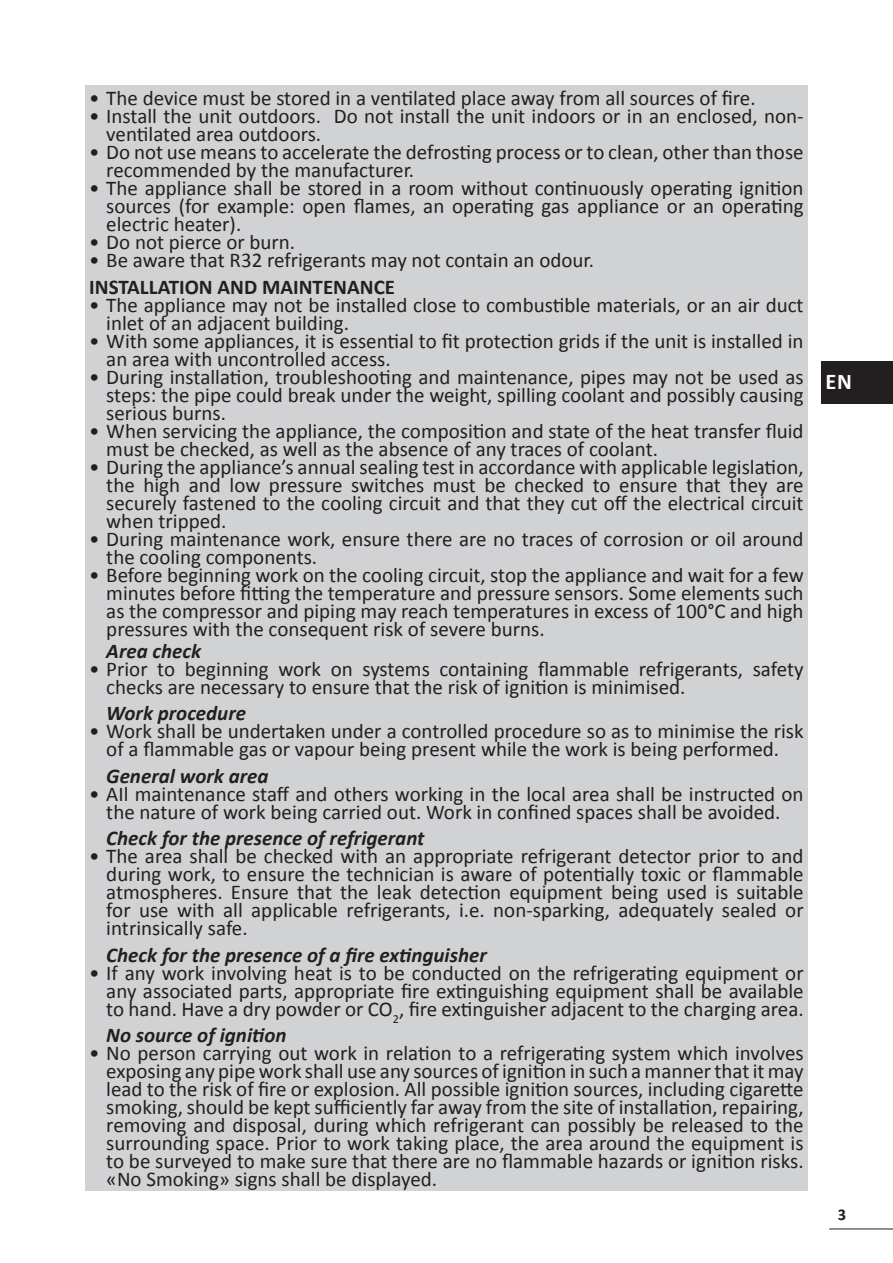
<style>
.page{position:relative;width:893px;height:1263px;background:#fff}
.page>*{position:absolute;margin:0;border:0;box-sizing:border-box;transform-origin:0 0}
.t1{font:700 22.5px "Calibri";color:#fff}
.t2{font:21px/18px "Calibri";color:#231f20}
.t3{font:italic 700 21px "Calibri";color:#231f20}
.t4{font:700 21px "Calibri";color:#231f20}
.t5{font:700 16.5px "Calibri";color:#231f20}
</style>
<div class="page">
<hr style="left:829px;top:1228px;width:64px;height:1px;background:#231f20">
<div style="left:85px;top:85px;width:723px;height:1106px;background:#d1d2d4"></div>
<div style="left:821px;top:361px;width:72px;height:42px;background:#231f20"></div>
<p class="t2" style="left:89px;top:89px;width:668px">• The device must be stored in a ventilated place away from all sources of fire.</p>
<p class="t2" style="left:106px;top:107px;width:699px;text-indent:-17px">• Install the unit outdoors. Do not install the unit indoors or in an enclosed, non&shy;ventilated area outdoors.</p>
<p class="t2" style="left:106px;top:143px;width:699px;text-indent:-17px">• Do not use means to accelerate the defrosting process or to clean, other than those recommended by the manufacturer.</p>
<p class="t2" style="left:106px;top:179px;width:699px;text-align:justify;text-indent:-17px">• The appliance shall be stored in a room without continuously operating ignition sources (for example: open flames, an operating gas appliance or an operating electric heater).</p>
<p class="t2" style="left:89px;top:233px;width:207px">• Do not pierce or burn.</p>
<p class="t2" style="left:89px;top:251px;width:506px">• Be aware that R32 refrigerants may not contain an odour.</p>
<p class="t4" style="left:89px;top:273px;width:307px">INSTALLATION AND MAINTENANCE</p>
<p class="t2" style="left:106px;top:296px;width:699px;text-indent:-17px">• The appliance may not be installed close to combustible materials, or an air duct inlet of an adjacent building.</p>
<p class="t2" style="left:106px;top:332px;width:699px;text-indent:-17px">• With some appliances, it is essential to fit protection grids if the unit is installed in an area with uncontrolled access.</p>
<p class="t2" style="left:106px;top:368px;width:699px;text-align:justify;text-indent:-17px">• During installation, troubleshooting and maintenance, pipes may not be used as steps: the pipe could break under the weight, spilling coolant and possibly causing serious burns.</p>
<p class="t2" style="left:106px;top:422px;width:699px;text-indent:-17px">• When servicing the appliance, the composition and state of the heat transfer fluid must be checked, as well as the absence of any traces of coolant.</p>
<p class="t2" style="left:106px;top:458px;width:699px;text-align:justify;text-indent:-17px">• During the appliance’s annual sealing test in accordance with applicable legislation, the high and low pressure switches must be checked to ensure that they are securely fastened to the cooling circuit and that they cut off the electrical circuit when tripped.</p>
<p class="t2" style="left:106px;top:530px;width:699px;text-indent:-17px">• During maintenance work, ensure there are no traces of corrosion or oil around the cooling components.</p>
<p class="t2" style="left:106px;top:566px;width:699px;text-align:justify;text-indent:-17px">• Before beginning work on the cooling circuit, stop the appliance and wait for a few minutes before fitting the temperature and pressure sensors. Some elements such as the compressor and piping may reach temperatures in excess of 100°C and high pressures with the consequent risk of severe burns.</p>
<p class="t3" style="left:106px;top:637px;width:97px">Area check</p>
<p class="t2" style="left:106px;top:660px;width:699px;text-indent:-17px">• Prior to beginning work on systems containing flammable refrigerants, safety checks are necessary to ensure that the risk of ignition is minimised.</p>
<p class="t3" style="left:106px;top:700px;width:141px">Work procedure</p>
<p class="t2" style="left:89px;top:722px;width:716px;text-align:center">• Work shall be undertaken under a controlled procedure so as to minimise the risk of a flammable gas or vapour being present while the work is being performed.</p>
<p class="t3" style="left:106px;top:762px;width:164px">General work area</p>
<p class="t2" style="left:89px;top:785px;width:716px;text-align:center">• AIl maintenance staff and others working in the local area shall be instructed on the nature of work being carried out. Work in confined spaces shall be avoided.</p>
<p class="t3" style="left:106px;top:825px;width:320px">Check for the presence of refrigerant</p>
<p class="t2" style="left:106px;top:847px;width:699px;text-align:justify;text-indent:-17px">• The area shall be checked with an appropriate refrigerant detector prior to and during work, to ensure the technician is aware of potentially toxic or flammable atmospheres. Ensure that the leak detection equipment being used is suitable for use with all applicable refrigerants, i.e. non-sparking, adequately sealed or intrinsically safe.</p>
<p class="t3" style="left:106px;top:942px;width:382px">Check for the presence of a fire extinguisher</p>
<p class="t2" style="left:106px;top:964px;width:699px;text-align:justify;text-indent:-17px">• If any work involving heat is to be conducted on the refrigerating equipment or any associated parts, appropriate fire extinguishing equipment shall be available to hand. Have a dry powder or CO<sub>2</sub>, fire extinguisher adjacent to the charging area.</p>
<p class="t3" style="left:106px;top:1022px;width:182px">No source of ignition</p>
<p class="t2" style="left:106px;top:1044px;width:699px;text-align:justify;text-indent:-17px">• No person carrying out work in relation to a refrigerating system which involves exposing any pipe work shall use any sources of ignition in such a manner that it may lead to the risk of fire or explosion. All possible ignition sources, including cigarette smoking, should be kept sufficiently far away from the site of installation, repairing, removing and disposal, during which refrigerant can possibly be released to the surrounding space. Prior to work taking place, the area around the equipment is to be surveyed to make sure that there are no flammable hazards or ignition risks. «No Smoking» signs shall be displayed.</p>
<p class="t1" style="left:825px;top:367px;width:28px">EN</p>
<p class="t5" style="left:838px;top:1204px;width:10px">3</p>
</div>
